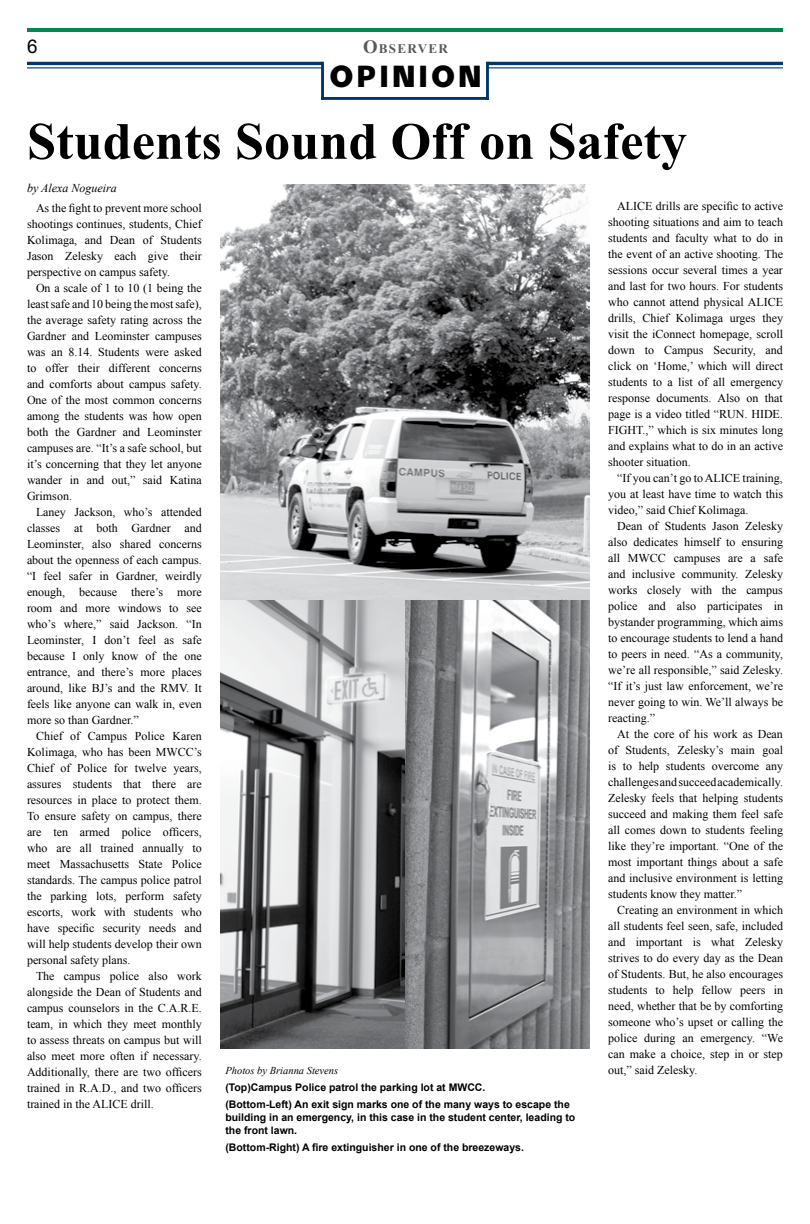
<style>
.page{position:relative;width:810px;height:1224px;background:#fff}
.page>*{position:absolute;margin:0;border:0;box-sizing:border-box;transform-origin:0 0}
.t1{font:700 52.3px "Times New Roman";color:#000}
.t2{font:700 29.4px "Stilu";letter-spacing:.08em;color:#000}
.t3{font:18.9px "Arial";color:#000}
.t4{font:700 13.1px "Times New Roman";letter-spacing:.1em;color:#595959}
.t5{font:12px/16px "Times New Roman";color:#000;text-align:justify}
.t6{font:italic 12px "Times New Roman";color:#000}
.t7{font:700 10.5px/17.3px "Arial";color:#000}
.t8{font:italic 10.5px "Times New Roman";color:#000}
.s1{font-size:18.7px}
</style>
<div class="page">
<hr style="left:27px;top:28px;width:756px;height:4px;background:#008752">
<hr style="left:27px;top:62px;width:296px;height:3px;background:#003768">
<hr style="left:27px;top:67px;width:296px;height:1px;background:#003768">
<hr style="left:487px;top:62px;width:296px;height:3px;background:#003768">
<hr style="left:487px;top:67px;width:296px;height:1px;background:#003768">
<hr style="left:321px;top:62px;width:3px;height:38px;background:#003768">
<hr style="left:486px;top:62px;width:3px;height:38px;background:#003768">
<hr style="left:321px;top:97px;width:168px;height:3px;background:#003768">
<img style="left:221px;top:184px;width:369px;height:865px">
<h3 class="t3" style="left:27px;top:34px;width:12px">6</h3>
<p class="t4" style="left:363px;top:39px;width:86px"><span class="s1">O</span>BSERVER</p>
<h2 class="t2" style="left:329px;top:56px;width:154px">OPINION</h2>
<h1 class="t1" style="left:27px;top:105px;width:661px">Students Sound Off on Safety</h1>
<p class="t5" style="left:608px;top:198px;width:176px;text-indent:9px">ALICE drills are specific to active shooting situations and aim to teach students and faculty what to do in the event of an active shooting. The sessions occur several times a year and last for two hours. For students who cannot attend physical ALICE drills, Chief Kolimaga urges they visit the iConnect homepage, scroll down to Campus Security, and click on ‘Home,’ which will direct students to a list of all emergency response documents. Also on that page is a video titled “RUN. HIDE.<br>FIGHT.,” which is six minutes long and explains what to do in an active shooter situation.</p>
<p class="t5" style="left:608px;top:470px;width:176px;text-indent:9px">“If you can’t go to ALICE training, you at least have time to watch this video,” said Chief Kolimaga.</p>
<p class="t5" style="left:608px;top:518px;width:176px;text-indent:9px">Dean of Students Jason Zelesky also dedicates himself to ensuring all MWCC campuses are a safe and inclusive community. Zelesky works closely with the campus police and also participates in bystander programming, which aims to encourage students to lend a hand to peers in need. “As a community, we’re all responsible,” said Zelesky. “If it’s just law enforcement, we’re never going to win. We’ll always be reacting.”</p>
<p class="t5" style="left:608px;top:726px;width:176px;text-indent:9px">At the core of his work as Dean of Students, Zelesky’s main goal is to help students overcome any challenges and succeed academically.<br>Zelesky feels that helping students succeed and making them feel safe all comes down to students feeling like they’re important. “One of the most important things about a safe and inclusive environment is letting students know they matter.”</p>
<p class="t5" style="left:608px;top:902px;width:176px;text-indent:9px">Creating an environment in which all students feel seen, safe, included and important is what Zelesky strives to do every day as the Dean of Students. But, he also encourages students to help fellow peers in need, whether that be by comforting someone who’s upset or calling the police during an emergency. “We can make a choice, step in or step</p>
<p class="t8" style="left:225px;top:1063px;width:114px">Photos by Brianna Stevens</p>
<p class="t5" style="left:608px;top:1062px;width:91px">out,” said Zelesky.</p>
<p class="t7" style="left:225px;top:1079px;width:346px">(Top)Campus Police patrol the parking lot at MWCC.<br>(Bottom-Left) An exit sign marks one of the many ways to escape the</p>
<p class="t7" style="left:225px;top:1111px;width:351px;line-height:12.6px">building in an emergency, in this case in the student center, leading to the front lawn.</p>
<p class="t7" style="left:225px;top:1139px;width:300px">(Bottom-Right) A fire extinguisher in one of the breezeways.</p>
<p class="t6" style="left:27px;top:179px;width:91px">by Alexa Nogueira</p>
<p class="t5" style="left:27px;top:200px;width:176px;text-indent:9px">As the fight to prevent more school shootings continues, students, Chief Kolimaga, and Dean of Students Jason Zelesky each give their perspective on campus safety.</p>
<p class="t5" style="left:27px;top:280px;width:176px;text-indent:9px">On a scale of 1 to 10 (1 being the least safe and 10 being the most safe), the average safety rating across the Gardner and Leominster campuses was an 8.14. Students were asked to offer their different concerns and comforts about campus safety.<br>One of the most common concerns among the students was how open both the Gardner and Leominster campuses are. “It’s a safe school, but it’s concerning that they let anyone wander in and out,” said Katina Grimson.</p>
<p class="t5" style="left:27px;top:504px;width:176px;text-indent:9px">Laney Jackson, who’s attended classes at both Gardner and Leominster, also shared concerns about the openness of each campus. “I feel safer in Gardner, weirdly enough, because there’s more room and more windows to see who’s where,” said Jackson. “In Leominster, I don’t feel as safe because I only know of the one entrance, and there’s more places around, like BJ’s and the RMV. It feels like anyone can walk in, even more so than Gardner.”</p>
<p class="t5" style="left:27px;top:728px;width:176px;text-indent:9px">Chief of Campus Police Karen Kolimaga, who has been MWCC’s Chief of Police for twelve years, assures students that there are resources in place to protect them.<br>To ensure safety on campus, there are ten armed police officers, who are all trained annually to meet Massachusetts State Police standards. The campus police patrol the parking lots, perform safety escorts, work with students who have specific security needs and will help students develop their own personal safety plans.</p>
<p class="t5" style="left:27px;top:968px;width:176px;text-indent:9px">The campus police also work alongside the Dean of Students and campus counselors in the C.A.R.E. team, in which they meet monthly to assess threats on campus but will also meet more often if necessary.<br>Additionally, there are two officers trained in R.A.D., and two officers trained in the ALICE drill.</p>
</div>
